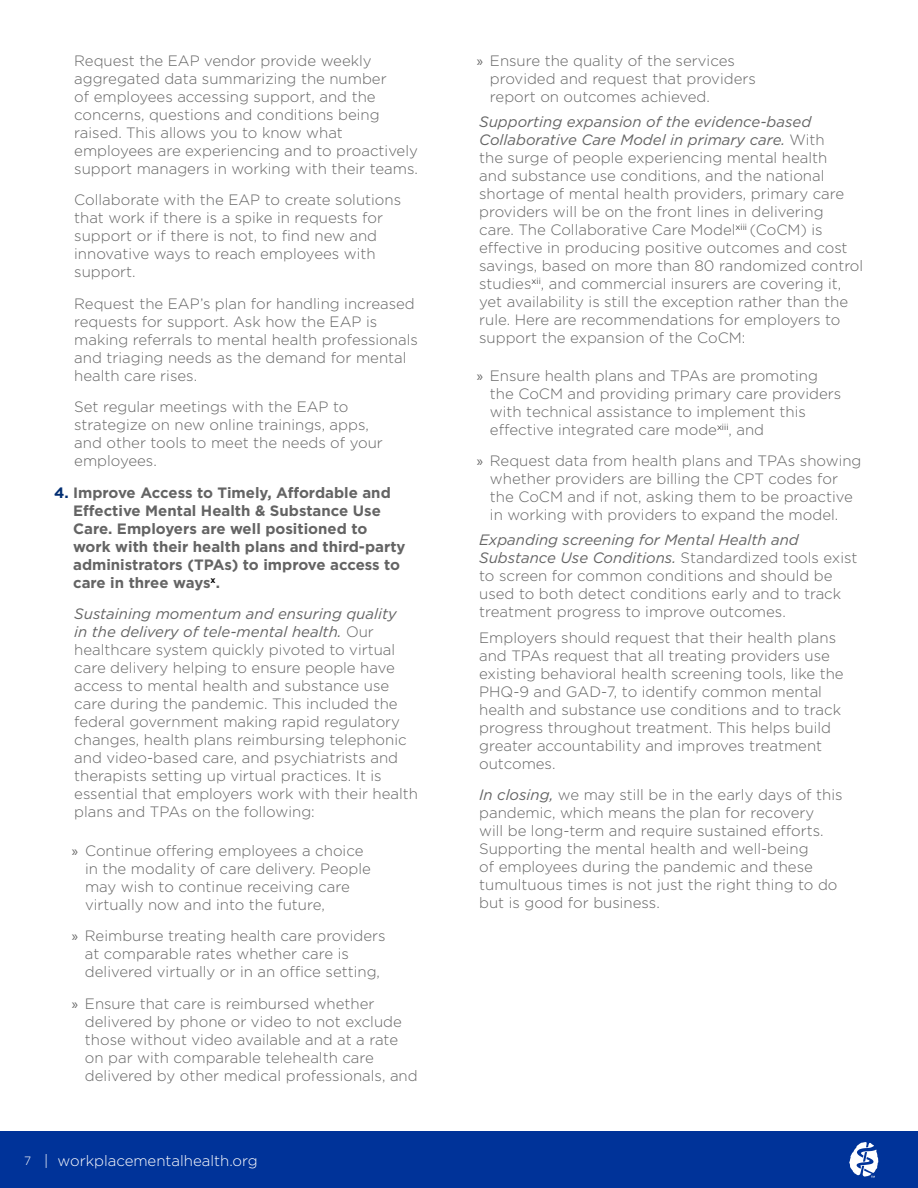
<style>
.page{position:relative;width:918px;height:1188px;background:#fff}
.page>*{position:absolute;margin:0;border:0;box-sizing:border-box;transform-origin:0 0}
.t1{font:300 15px/18px "Gotham";color:#646464}
.t2{font:700 15px/18px "Gotham";color:#646464}
.t3{font:300 15px "Gotham";color:#fff}
.s1{color:#002d72}
.s2{font-weight:400;font-style:italic}
.s3{font-family:"Myriad Pro";font-weight:400}
.s4{font-size:12px}
</style>
<div class="page">
<div style="left:0;top:1132px;width:918px;height:56px;background:#039"></div>
<svg style="left:849px;top:1142px;width:29px;height:36px"></svg>
<p class="t1" style="left:74px;top:51px;width:345px">Request the EAP vendor provide weekly aggregated data summarizing the number<br>of employees accessing support, and the concerns, questions and conditions being raised. This allows you to know what employees are experiencing and to proactively support managers in working with their teams.</p>
<p class="t1" style="left:74px;top:191px;width:328px">Collaborate with the EAP to create solutions that work if there is a spike in requests for support or if there is not, to find new and innovative ways to reach employees with support.</p>
<p class="t1" style="left:74px;top:294px;width:345px">Request the EAP’s plan for handling increased requests for support. Ask how the EAP is making referrals to mental health professionals and triaging needs as the demand for mental health care rises.</p>
<p class="t1" style="left:74px;top:398px;width:310px">Set regular meetings with the EAP to strategize on new online trainings, apps, and other tools to meet the needs of your employees.</p>
<p class="t2" style="left:73px;top:484px;width:334px;text-indent:-19px"><span class="s1">4.</span> Improve Access to Timely, Affordable and Effective Mental Health &amp; Substance Use Care. Employers are well positioned to work with their health plans and third-party administrators (TPAs) to improve access to care in three ways<sup>x</sup>.</p>
<p class="t1" style="left:74px;top:605px;width:345px"><span class="s2">Sustaining momentum and ensuring quality<br>in the delivery of tele-mental health.</span> Our healthcare system quickly pivoted to virtual care delivery helping to ensure people have access to mental health and substance use care during the pandemic. This included the federal government making rapid regulatory changes, health plans reimbursing telephonic and video-based care, and psychiatrists and therapists setting up virtual practices. It is essential that employers work with their health plans and TPAs on the following:</p>
<p class="t1" style="left:85px;top:841px;width:287px;text-indent:-13px"><span class="s3">»</span> Continue offering employees a choice in the modality of care delivery. People may wish to continue receiving care virtually now and into the future,</p>
<p class="t1" style="left:85px;top:927px;width:302px;text-indent:-13px"><span class="s3">»</span> Reimburse treating health care providers at comparable rates whether care is delivered virtually or in an office setting,</p>
<p class="t1" style="left:85px;top:994px;width:334px;text-indent:-13px"><span class="s3">»</span> Ensure that care is reimbursed whether delivered by phone or video to not exclude those without video available and at a rate on par with comparable telehealth care delivered by other medical professionals, and</p>
<p class="t3" style="left:24px;top:1151px;width:235px"><span class="s4">7</span> | workplacementalhealth.org</p>
<p class="t1" style="left:490px;top:51px;width:267px;text-indent:-13px"><span class="s3">»</span> Ensure the quality of the services provided and request that providers report on outcomes achieved.</p>
<p class="t1" style="left:479px;top:112px;width:386px"><span class="s2">Supporting expansion of the evidence-based Collaborative Care Model in primary care.</span> With<br>the surge of people experiencing mental health<br>and substance use conditions, and the national shortage of mental health providers, primary care providers will be on the front lines in delivering<br>care. The Collaborative Care Model<sup>xiii</sup> (CoCM) is effective in producing positive outcomes and cost savings, based on more than 80 randomized control studies<sup>xii</sup>, and commercial insurers are covering it, yet availability is still the exception rather than the rule. Here are recommendations for employers to support the expansion of the CoCM:</p>
<p class="t1" style="left:490px;top:366px;width:353px;text-indent:-13px"><span class="s3">»</span> Ensure health plans and TPAs are promoting the CoCM and providing primary care providers with technical assistance to implement this effective integrated care mode<sup>xiii</sup>, and</p>
<p class="t1" style="left:490px;top:452px;width:373px;text-indent:-13px"><span class="s3">»</span> Request data from health plans and TPAs showing whether providers are billing the CPT codes for the CoCM and if not, asking them to be proactive in working with providers to expand the model.</p>
<p class="t1" style="left:479px;top:531px;width:380px"><span class="s2">Expanding screening for Mental Health and Substance Use Conditions.</span> Standardized tools exist to screen for common conditions and should be used to both detect conditions early and to track treatment progress to improve outcomes.</p>
<p class="t1" style="left:479px;top:628px;width:366px">Employers should request that their health plans and TPAs request that all treating providers use existing behavioral health screening tools, like the PHQ-9 and GAD-7, to identify common mental health and substance use conditions and to track progress throughout treatment. This helps build greater accountability and improves treatment outcomes.</p>
<p class="t1" style="left:479px;top:786px;width:365px"><span class="s2">In closing,</span> we may still be in the early days of this pandemic, which means the plan for recovery<br>will be long-term and require sustained efforts.<br>Supporting the mental health and well-being<br>of employees during the pandemic and these tumultuous times is not just the right thing to do but is good for business.</p>
</div>
